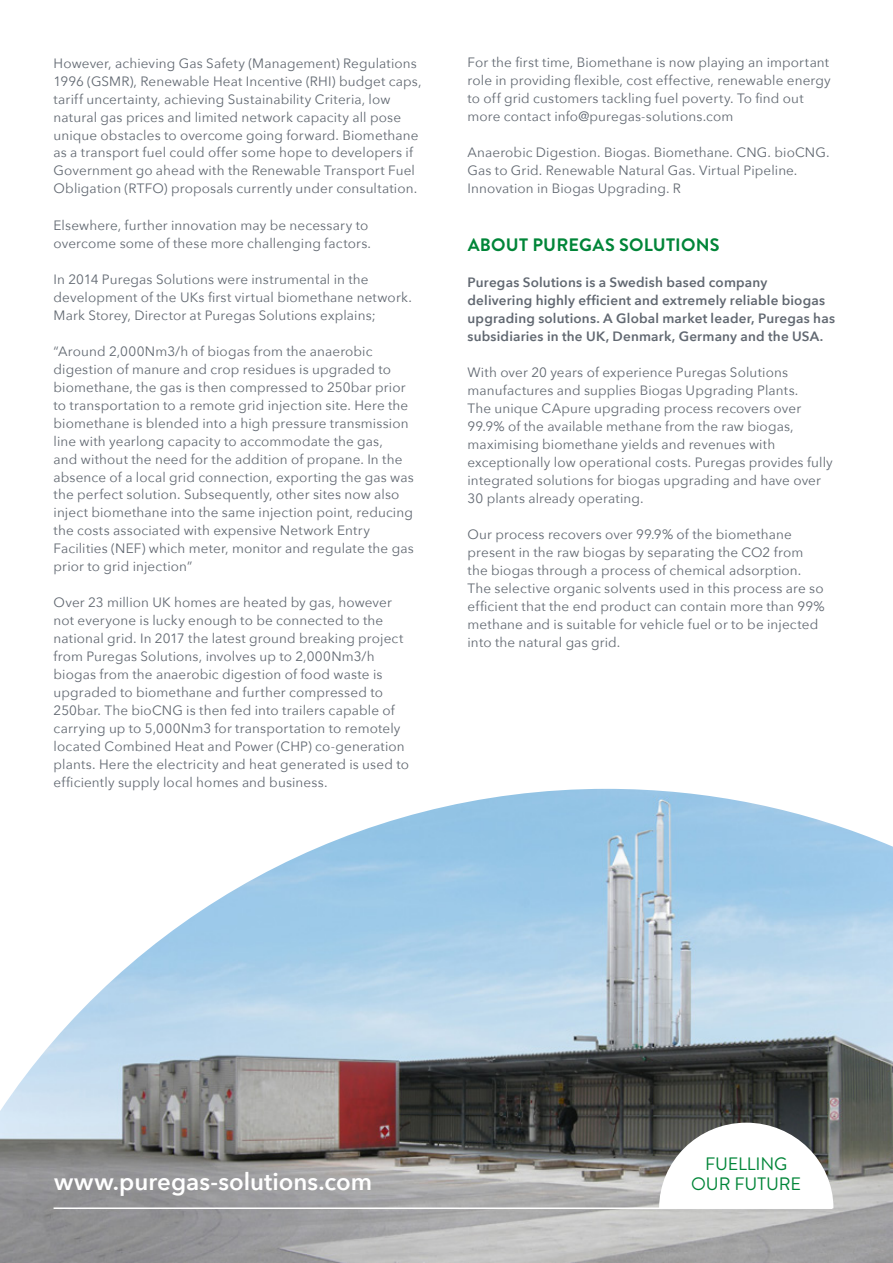
<style>
.page{position:relative;width:893px;height:1263px;background:#fff}
.page>*{position:absolute;margin:0;border:0;box-sizing:border-box;transform-origin:0 0}
.t1{font:600 24px "Avenir Next";color:#fff}
.t2{font:700 18px "Brandon Grotesque";letter-spacing:.015em;color:#008538}
.t3{font:18px "Brandon Grotesque";letter-spacing:-.005em;color:#008538}
.t4{font:13.5px/18px "Avenir Next";letter-spacing:.01em;color:#616871}
.t5{font:600 13.5px/18px "Avenir Next";letter-spacing:.015em;color:#616871}
</style>
<div class="page">
<img style="left:0;top:789px;width:893px;height:474px">
<svg style="left:659px;top:1123px;width:174px;height:85px"></svg>
<hr style="left:54px;top:1207px;width:778px;height:2px;background:#fff">
<p class="t4" style="left:54px;top:53px;width:369px">However, achieving Gas Safety (Management) Regulations 1996 (GSMR), Renewable Heat Incentive (RHI) budget caps, tariff uncertainty, achieving Sustainability Criteria, low natural gas prices and limited network capacity all pose unique obstacles to overcome going forward. Biomethane as a transport fuel could offer some hope to developers if Government go ahead with the Renewable Transport Fuel Obligation (RTFO) proposals currently under consultation.</p>
<p class="t4" style="left:54px;top:215px;width:319px">Elsewhere, further innovation may be necessary to overcome some of these more challenging factors.</p>
<p class="t4" style="left:54px;top:269px;width:360px">In 2014 Puregas Solutions were instrumental in the development of the UKs first virtual biomethane network.<br>Mark Storey, Director at Puregas Solutions explains;</p>
<p class="t4" style="left:54px;top:341px;width:362px">“Around 2,000Nm3/h of biogas from the anaerobic digestion of manure and crop residues is upgraded to biomethane, the gas is then compressed to 250bar prior to transportation to a remote grid injection site. Here the biomethane is blended into a high pressure transmission line with yearlong capacity to accommodate the gas,<br>and without the need for the addition of propane. In the absence of a local grid connection, exporting the gas was the perfect solution. Subsequently, other sites now also inject biomethane into the same injection point, reducing the costs associated with expensive Network Entry Facilities (NEF) which meter, monitor and regulate the gas prior to grid injection”</p>
<p class="t4" style="left:54px;top:593px;width:357px">Over 23 million UK homes are heated by gas, however not everyone is lucky enough to be connected to the national grid. In 2017 the latest ground breaking project from Puregas Solutions, involves up to 2,000Nm3/h biogas from the anaerobic digestion of food waste is upgraded to biomethane and further compressed to 250bar. The bioCNG is then fed into trailers capable of carrying up to 5,000Nm3 for transportation to remotely located Combined Heat and Power (CHP) co-generation plants. Here the electricity and heat generated is used to efficiently supply local homes and business.</p>
<p class="t4" style="left:467px;top:53px;width:365px">For the first time, Biomethane is now playing an important role in providing flexible, cost effective, renewable energy to off grid customers tackling fuel poverty. To find out more contact info@puregas-solutions.com</p>
<p class="t4" style="left:467px;top:143px;width:364px">Anaerobic Digestion. Biogas. Biomethane. CNG. bioCNG.<br>Gas to Grid. Renewable Natural Gas. Virtual Pipeline.<br>Innovation in Biogas Upgrading. R</p>
<h2 class="t2" style="left:468px;top:232px;width:253px">ABOUT PUREGAS SOLUTIONS</h2>
<p class="t5" style="left:468px;top:273px;width:369px">Puregas Solutions is a Swedish based company delivering highly efficient and extremely reliable biogas upgrading solutions. A Global market leader, Puregas has subsidiaries in the UK, Denmark, Germany and the USA.</p>
<p class="t4" style="left:468px;top:363px;width:367px">With over 20 years of experience Puregas Solutions manufactures and supplies Biogas Upgrading Plants.<br>The unique CApure upgrading process recovers over 99.9% of the available methane from the raw biogas, maximising biomethane yields and revenues with exceptionally low operational costs. Puregas provides fully integrated solutions for biogas upgrading and have over 30 plants already operating.</p>
<p class="t4" style="left:468px;top:525px;width:359px">Our process recovers over 99.9% of the biomethane present in the raw biogas by separating the CO2 from the biogas through a process of chemical adsorption.<br>The selective organic solvents used in this process are so efficient that the end product can contain more than 99% methane and is suitable for vehicle fuel or to be injected into the natural gas grid.</p>
<h2 class="t3" style="left:705px;top:1151px;width:84px">FUELLING</h2>
<h1 class="t1" style="left:54px;top:1160px;width:320px">www.puregas-solutions.com</h1>
<h2 class="t3" style="left:691px;top:1171px;width:111px">OUR FUTURE</h2>
</div>
